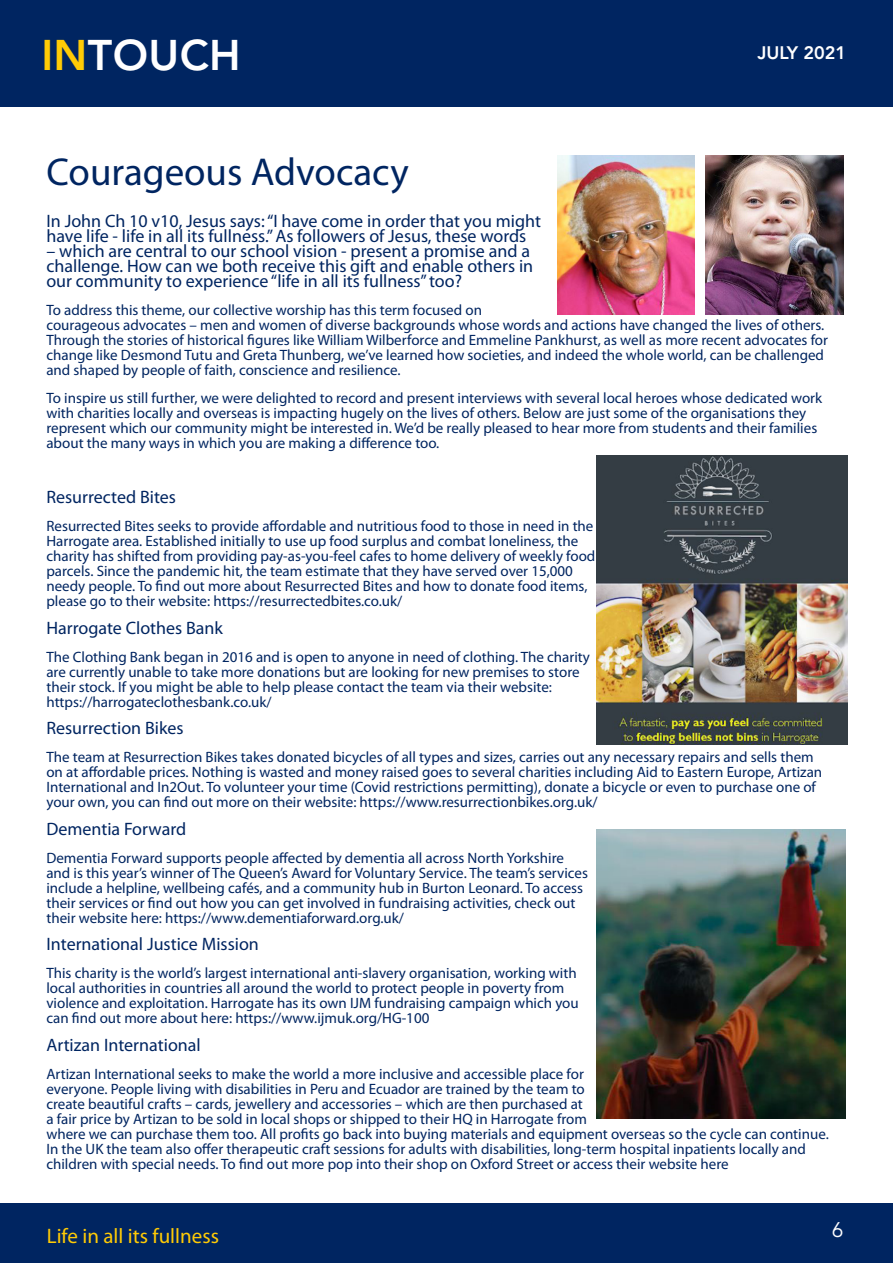
<style>
.page{position:relative;width:893px;height:1263px;background:#fff}
.page>*{position:absolute;margin:0;border:0;box-sizing:border-box;transform-origin:0 0}
.t1{font:800 42.6px "Avenir";color:#fff}
.t2{font:39px "Myriad Pro";color:#002561}
.t3{font:21px "Myriad Pro";color:#ffcb05}
.t4{font:21px "Avenir LT Std";color:#fff}
.t5{font:18px/15px "Myriad Pro";color:#002561}
.t6{font:800 18px "Avenir";color:#fff}
.t7{font:15px/15px "Myriad Pro";color:#002561}
.s1{color:#ffcb05}
</style>
<div class="page">
<div style="left:0;top:0;width:893px;height:106px;background:#002561"></div>
<div style="left:0;top:1203px;width:893px;height:60px;background:#002561"></div>
<img style="left:706px;top:155px;width:137px;height:160px">
<img style="left:557px;top:155px;width:137px;height:160px">
<img style="left:597px;top:455px;width:250px;height:289px">
<img style="left:596px;top:829px;width:250px;height:289px">
<h1 class="t1" style="left:41px;top:30px;width:104px"><span class="s1">in</span>TOUCH</h1>
<p class="t6" style="left:758px;top:42px;width:90px">juLY 2021</p>
<h2 class="t2" style="left:46px;top:147px;width:364px">Courageous Advocacy</h2>
<p class="t5" style="left:46px;top:213px;width:496px">In John Ch 10 v10, Jesus says: “I have come in order that you might have life - life in all its fullness.” As followers of Jesus, these words</p>
<p class="t5" style="left:46px;top:243px;width:488px">– which are central to our school vision - present a promise and a challenge. How can we both receive this gift and enable others in our community to experience “life in all its fullness” too?</p>
<p class="t7" style="left:46px;top:302px;width:783px">To address this theme, our collective worship has this term focused on<br>courageous advocates – men and women of diverse backgrounds whose words and actions have changed the lives of others.<br>Through the stories of historical figures like William Wilberforce and Emmeline Pankhurst, as well as more recent advocates for change like Desmond Tutu and Greta Thunberg, we’ve learned how societies, and indeed the whole world, can be challenged and shaped by people of faith, conscience and resilience.</p>
<p class="t7" style="left:46px;top:390px;width:777px">To inspire us still further, we were delighted to record and present interviews with several local heroes whose dedicated work with charities locally and overseas is impacting hugely on the lives of others. Below are just some of the organisations they represent which our community might be interested in. We’d be really pleased to hear more from students and their families about the many ways in which you are making a difference too.</p>
<p class="t5" style="left:46px;top:489px;width:131px">Resurrected Bites</p>
<p class="t7" style="left:46px;top:518px;width:550px">Resurrected Bites seeks to provide affordable and nutritious food to those in need in the Harrogate area. Established initially to use up food surplus and combat loneliness, the charity has shifted from providing pay-as-you-feel cafes to home delivery of weekly food parcels. Since the pandemic hit, the team estimate that they have served over 15,000 needy people. To find out more about Resurrected Bites and how to donate food items, please go to their website: https://resurrectedbites.co.uk/</p>
<p class="t5" style="left:46px;top:620px;width:178px">Harrogate Clothes Bank</p>
<p class="t7" style="left:46px;top:649px;width:545px">The Clothing Bank began in 2016 and is open to anyone in need of clothing. The charity are currently unable to take more donations but are looking for new premises to store their stock. If you might be able to help please contact the team via their website: https://harrogateclothesbank.co.uk/</p>
<p class="t5" style="left:46px;top:720px;width:139px">Resurrection Bikes</p>
<p class="t7" style="left:46px;top:749px;width:777px">The team at Resurrection Bikes takes donated bicycles of all types and sizes, carries out any necessary repairs and sells them on at affordable prices. Nothing is wasted and money raised goes to several charities including Aid to Eastern Europe, Artizan International and In2Out. To volunteer your time (Covid restrictions permitting), donate a bicycle or even to purchase one of your own, you can find out more on their website: https://www.resurrectionbikes.org.uk/</p>
<p class="t5" style="left:46px;top:821px;width:141px">Dementia Forward</p>
<p class="t7" style="left:46px;top:850px;width:543px">Dementia Forward supports people affected by dementia all across North Yorkshire and is this year’s winner of The Queen’s Award for Voluntary Service. The team’s services include a helpline, wellbeing cafés, and a community hub in Burton Leonard. To access their services or find out how you can get involved in fundraising activities, check out their website here: https://www.dementiaforward.org.uk/</p>
<p class="t5" style="left:46px;top:936px;width:214px">International Justice Mission</p>
<p class="t7" style="left:46px;top:965px;width:534px">This charity is the world’s largest international anti-slavery organisation, working with local authorities in countries all around the world to protect people in poverty from violence and exploitation. Harrogate has its own IJM fundraising campaign which you can find out more about here: https://www.ijmuk.org/HG-100</p>
<p class="t5" style="left:46px;top:1037px;width:156px">Artizan International</p>
<p class="t7" style="left:46px;top:1066px;width:784px">Artizan International seeks to make the world a more inclusive and accessible place for<br>everyone. People living with disabilities in Peru and Ecuador are trained by the team to<br>create beautiful crafts – cards, jewellery and accessories – which are then purchased at<br>a fair price by Artizan to be sold in local shops or shipped to their HQ in Harrogate from<br>where we can purchase them too. All profits go back into buying materials and equipment overseas so the cycle can continue.<br>In the UK the team also offer therapeutic craft sessions for adults with disabilities, long-term hospital inpatients locally and children with special needs. To find out more pop into their shop on Oxford Street or access their website here</p>
<h3 class="t3" style="left:47px;top:1222px;width:174px">Life in all its fullness</h3>
<h3 class="t4" style="left:832px;top:1218px;width:13px">6</h3>
</div>
